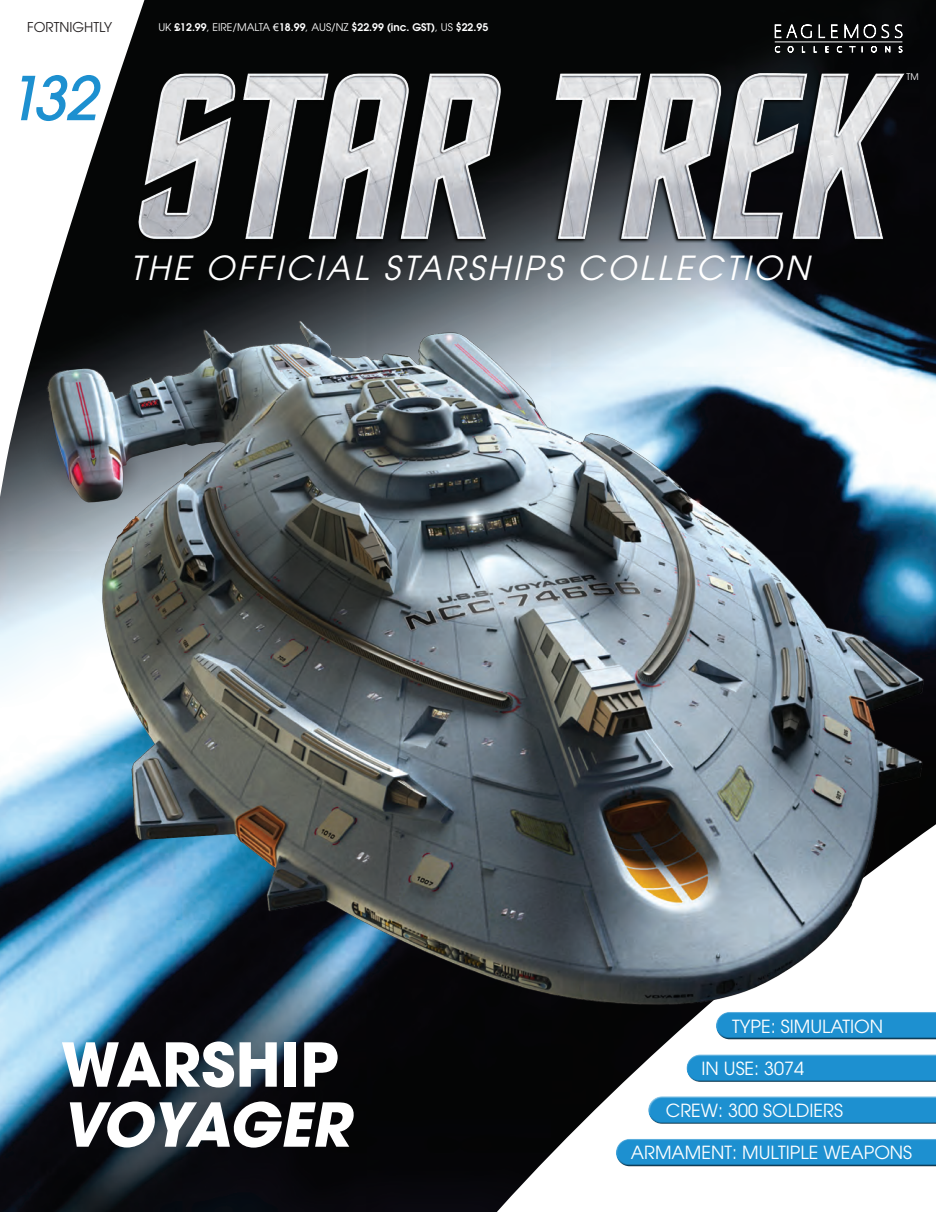
<style>
.page{position:relative;width:936px;height:1212px;background:#fff}
.page>*{position:absolute;margin:0;border:0;box-sizing:border-box;transform-origin:0 0}
.t1{font:700 60px "Avant Garde";color:#fff}
.t2{font:italic 700 60px "Avant Garde";color:#fff}
.t3{font:italic 500 60px "Avant Garde LT";color:#1d90d0}
.t4{font:italic 33px "Avant Garde LT";letter-spacing:.09em;color:#fff}
.t5{font:18px "Avant Garde";color:#fff}
.t6{font:13.5px "Avant Garde";color:#231f20}
.t7{font:600 10.5px "Avant Garde";color:#fff}
.t8{font:9px "Avant Garde";color:#fff}
.s1{font-weight:400}
.s2{font-family:"Arial";font-weight:400}
</style>
<div class="page">
<img style="left:0;top:0;width:935px;height:1212px">
<svg style="left:88px;top:1054px;width:847px;height:158px;fill:#08080d"></svg>
<svg style="left:0;top:0;width:178px;height:694px"></svg>
<div style="left:685px;top:1052px;width:250px;height:23px;background:#fff;opacity:.75"></div>
<div style="left:685px;top:1058px;width:250px;height:25px;background:#231f20;opacity:.75"></div>
<div style="left:648px;top:1094px;width:287px;height:22px;background:#fff;opacity:.75"></div>
<div style="left:648px;top:1100px;width:287px;height:25px;background:#231f20;opacity:.75"></div>
<div style="left:615px;top:1136px;width:320px;height:23px;background:#fff;opacity:.75"></div>
<div style="left:615px;top:1143px;width:320px;height:24px;background:#231f20;opacity:.75"></div>
<svg style="left:774px;top:22px;width:37px;height:16px"></svg>
<svg style="left:818px;top:24px;width:19px;height:14px"></svg>
<svg style="left:844px;top:23px;width:58px;height:16px"></svg>
<svg style="left:774px;top:46px;width:6px;height:3px"></svg>
<svg style="left:787px;top:46px;width:7px;height:3px"></svg>
<svg style="left:801px;top:46px;width:4px;height:3px"></svg>
<svg style="left:813px;top:46px;width:4px;height:3px"></svg>
<svg style="left:824px;top:46px;width:5px;height:3px"></svg>
<svg style="left:836px;top:46px;width:6px;height:3px"></svg>
<svg style="left:848px;top:46px;width:15px;height:3px"></svg>
<svg style="left:870px;top:46px;width:7px;height:3px"></svg>
<svg style="left:884px;top:46px;width:6px;height:3px"></svg>
<svg style="left:898px;top:46px;width:4px;height:3px"></svg>
<hr style="left:774px;top:42px;width:128px;height:1px;background:#fff">
<img style="left:123px;top:49px;width:792px;height:239px">
<img style="left:31px;top:288px;width:904px;height:766px">
<p class="t6" style="left:27px;top:19px;width:87px">FORTNIGHTLY</p>
<h1 class="t3" style="left:5px;top:61px;width:94px">132</h1>
<p class="t7" style="left:158px;top:20px;width:331px"><span class="s1">UK</span> £12.99<span class="s1">, EIRE/MALTA</span> <span class="s2">€</span>18.99<span class="s1">, AUS/NZ</span> $22.99 (inc. GST)<span class="s1">, US</span> $22.95</p>
<h2 class="t4" style="left:130px;top:249px;width:680px">THE OFFICIAL STARSHIPS COLLECTION</h2>
<p class="t8" style="left:906px;top:72px;width:14px">TM</p>
<h1 class="t1" style="left:61px;top:1026px;width:279px">WARSHIP</h1>
<h1 class="t2" style="left:61px;top:1086px;width:304px">VOYAGER</h1>
<p class="t5" style="left:732px;top:1016px;width:152px">TYPE: SIMULATION</p>
<p class="t5" style="left:701px;top:1058px;width:104px">IN USE: 3074</p>
<p class="t5" style="left:665px;top:1100px;width:179px">CREW: 300 SOLDIERS</p>
<p class="t5" style="left:630px;top:1142px;width:283px">ARMAMENT: MULTIPLE WEAPONS</p>
</div>
